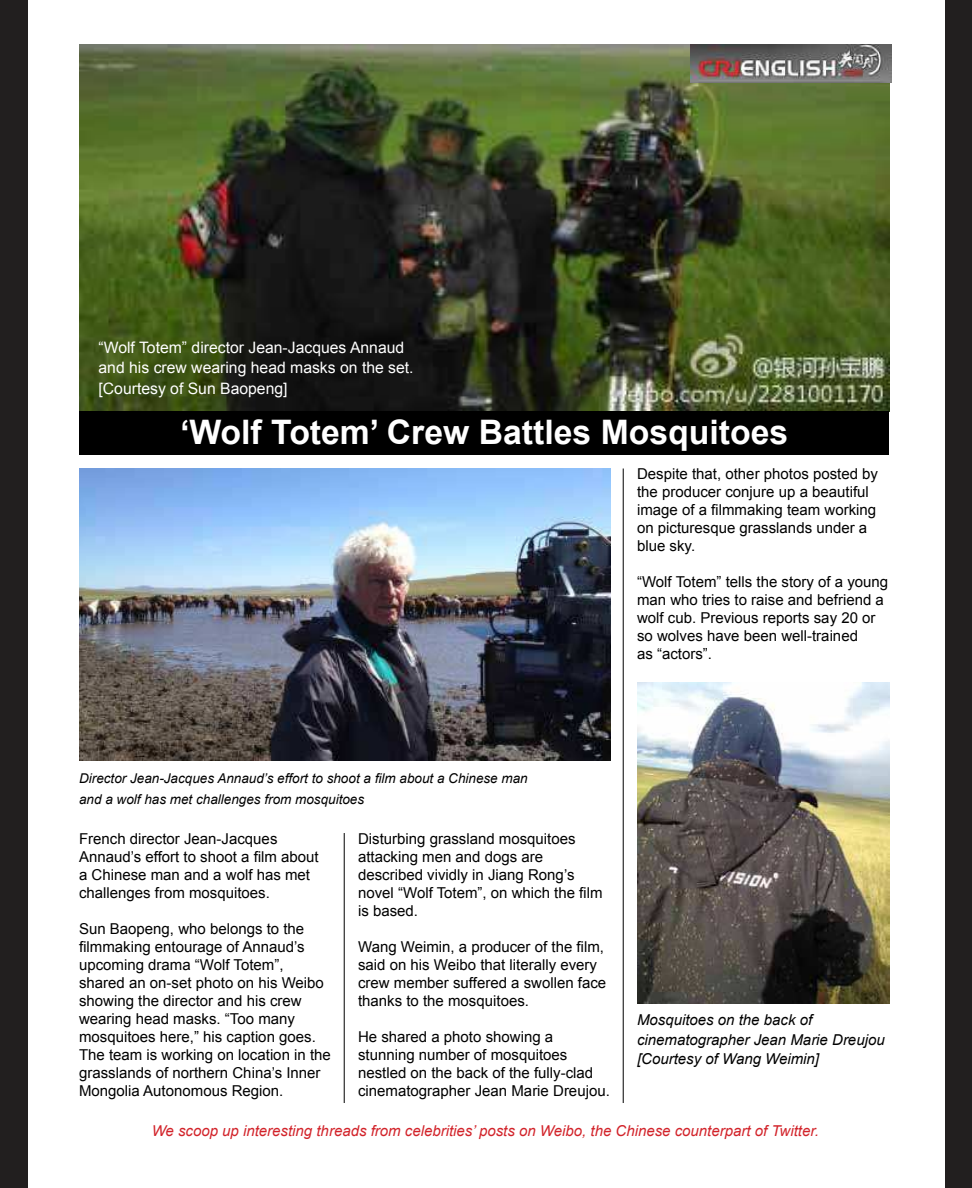
<style>
.page{position:relative;width:972px;height:1188px;background:#fff}
.page>*{position:absolute;margin:0;border:0;box-sizing:border-box;transform-origin:0 0}
.t1{font:700 33.75px "Arial";color:#fff}
.t2{font:15.75px/20.2px "Arial";color:#fff}
.t3{font:15px/18px "Arial";color:#000}
.t4{font:italic 15px "Arial";color:#d2232a}
.t5{font:italic 15px/19.5px "Arial";color:#000}
.t6{font:italic 13.5px/20.2px "Arial";color:#000}
</style>
<div class="page">
<img style="left:79px;top:45px;width:810px;height:367px">
<div style="left:79px;top:412px;width:810px;height:43px;background:#000"></div>
<img style="left:79px;top:469px;width:531px;height:291px">
<img style="left:691px;top:45px;width:201px;height:37px">
<img style="left:637px;top:683px;width:252px;height:320px">
<hr style="left:344px;top:833px;width:1px;height:270px;background:#000">
<hr style="left:623px;top:469px;width:1px;height:634px;background:#000">
<div style="left:945px;top:0;width:27px;height:1188px;background:#221f1f"></div>
<div style="left:0;top:0;width:27px;height:1188px;background:#221f1f"></div>
<p class="t2" style="left:99px;top:338px;width:317px">“Wolf Totem” director Jean-Jacques Annaud and his crew wearing head masks on the set. [Courtesy of Sun Baopeng]</p>
<h1 class="t1" style="left:180px;top:420px;width:610px">‘Wolf Totem’ Crew Battles Mosquitoes</h1>
<p class="t3" style="left:637px;top:465px;width:242px">Despite that, other photos posted by the producer conjure up a beautiful image of a ilmmaking team working on picturesque grasslands under a blue sky.</p>
<p class="t3" style="left:637px;top:573px;width:253px">“Wolf Totem” tells the story of a young man who tries to raise and befriend a wolf cub. Previous reports say 20 or so wolves have been well-trained<br>as “actors”.</p>
<p class="t6" style="left:79px;top:769px;width:450px">Director Jean-Jacques Annaud’s effort to shoot a ilm about a Chinese man and a wolf has met challenges from mosquitoes</p>
<p class="t3" style="left:79px;top:831px;width:241px">French director Jean-Jacques<br>Annaud’s effort to shoot a ilm about a Chinese man and a wolf has met challenges from mosquitoes.</p>
<p class="t3" style="left:79px;top:920px;width:253px">Sun Baopeng, who belongs to the ilmmaking entourage of Annaud’s upcoming drama “Wolf Totem”, shared an on-set photo on his Weibo showing the director and his crew wearing head masks. “Too many mosquitoes here,” his caption goes.<br>The team is working on location in the grasslands of northern China’s Inner Mongolia Autonomous Region.</p>
<p class="t3" style="left:358px;top:830px;width:246px">Disturbing grassland mosquitoes attacking men and dogs are described vividly in Jiang Rong’s novel “Wolf Totem”, on which the ilm is based.</p>
<p class="t3" style="left:358px;top:938px;width:250px">Wang Weimin, a producer of the ilm, said on his Weibo that literally every crew member suffered a swollen face thanks to the mosquitoes.</p>
<p class="t3" style="left:358px;top:1028px;width:253px">He shared a photo showing a stunning number of mosquitoes nestled on the back of the fully-clad cinematographer Jean Marie Dreujou.</p>
<p class="t5" style="left:637px;top:1011px;width:249px">Mosquitoes on the back of cinematographer Jean Marie Dreujou [Courtesy of Wang Weimin]</p>
<p class="t4" style="left:152px;top:1121px;width:669px">We scoop up interesting threads from celebrities’ posts on Weibo, the Chinese counterpart of Twitter.</p>
</div>
